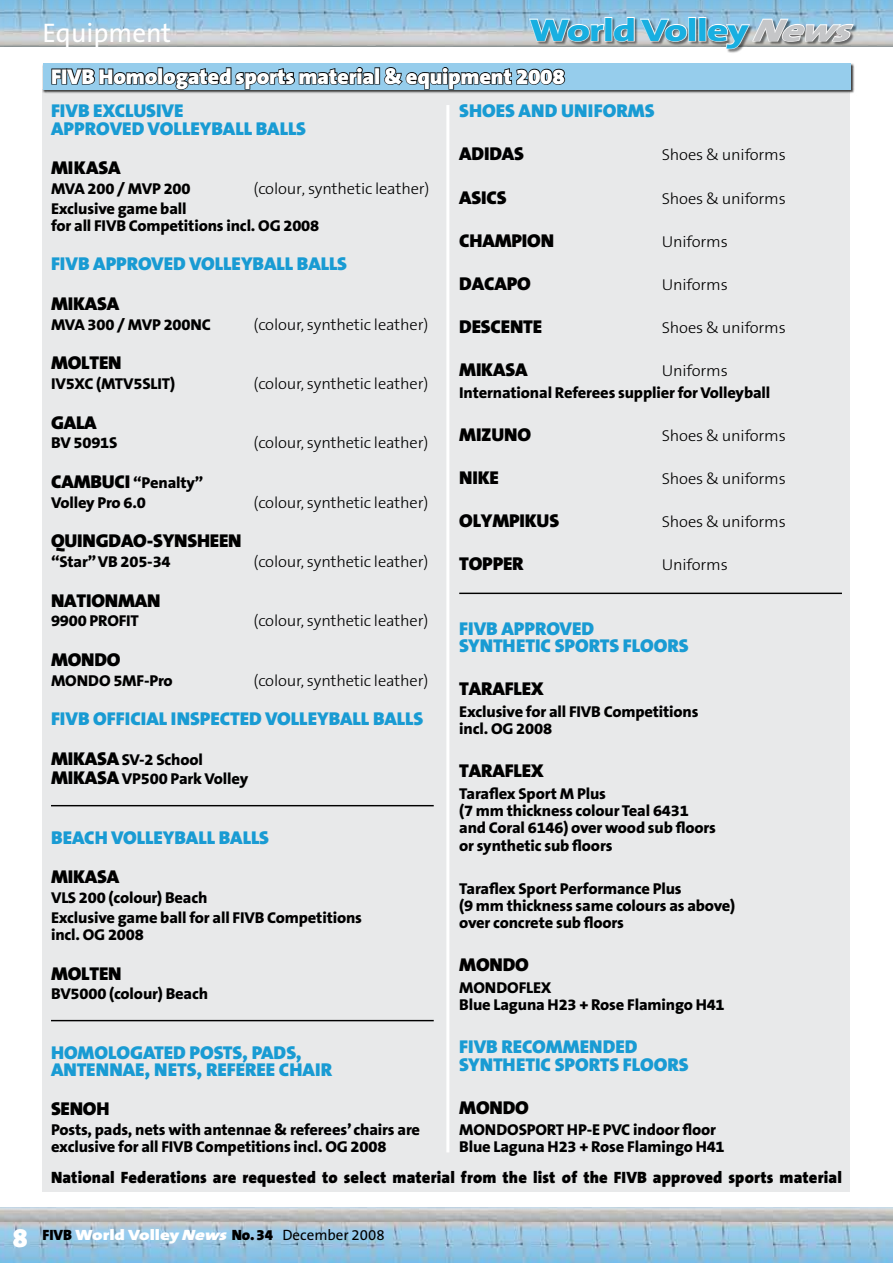
<style>
.page{position:relative;width:893px;height:1263px;background:#fff}
.page>*{position:absolute;margin:0;border:0;box-sizing:border-box;transform-origin:0 0}
.t1{font:800 31.5px "The Sans B8";letter-spacing:-.03em;color:#18afe1;scale:1.34 1}
.t2{font:27px "The Sans B5 Plain";color:#fff}
.t3{font:900 21.6px "The Sans B9";letter-spacing:-.01em;color:#fff;scale:1.04 1}
.t4{font:900 18.6px/17.2px "The Sans B9";color:#199bd3;scale:1.04 1}
.t5{font:900 18.6px "The Sans B9";letter-spacing:-.01em;color:#000;scale:1.04 1}
.t6{font:900 16.5px "The Sans B9";letter-spacing:.01em;color:#000}
.t7{font:800 15.75px/17.2px "The Sans B8";letter-spacing:-.01em;color:#000;scale:1.04 1}
.t8{font:300 15.75px "The Sans B3";letter-spacing:-.01em;color:#000;scale:1.04 1}
.t9{font:15px "The Sans B5 Plain";color:#000}
.s1{font-style:italic;color:#c5c6c8}
.s2{font-family:"The Sans B9";font-weight:900;font-size:18.6px}
.s3{font-family:"The Sans B9";font-weight:900;font-size:27px;color:#fff}
.s4{font-family:"The Sans B9";font-weight:900}
.s5{font-family:"The Sans B9";font-weight:900;color:#fff}
.s6{font-family:"The Sans B9";font-weight:900;font-style:italic;color:#fff}
</style>
<div class="page">
<img style="left:0;top:0;width:893px;height:47px">
<img style="left:0;top:1207px;width:893px;height:56px">
<div style="left:529px;top:17px;width:364px;height:60px;background:#000;opacity:.5"></div>
<div style="left:604px;top:17px;width:8px;height:24px;border:2px solid #fff"></div>
<svg style="left:613px;top:16px;width:75px;height:27px"></svg>
<div style="left:688px;top:17px;width:8px;height:24px;border:2px solid #fff"></div>
<div style="left:698px;top:17px;width:8px;height:24px;border:2px solid #fff"></div>
<svg style="left:707px;top:0;width:148px;height:50px"></svg>
<div style="left:43px;top:89px;width:807px;height:1103px;background:#e8e9ea"></div>
<div style="left:43px;top:63px;width:817px;height:36px;background:#000;opacity:.75"></div>
<div style="left:43px;top:63px;width:807px;height:26px;background:#96cdec"></div>
<svg style="left:51px;top:67px;width:324px;height:28px"></svg>
<div style="left:375px;top:67px;width:5px;height:18px;border:1px solid #000"></div>
<svg style="left:383px;top:2px;width:222px;height:88px"></svg>
<hr style="left:51px;top:805px;width:383px;height:1px;background:#000">
<hr style="left:51px;top:1020px;width:383px;height:1px;background:#000">
<hr style="left:459px;top:593px;width:383px;height:1px;background:#000">
<hr style="left:446px;top:105px;width:3px;height:1047px;background:#fff">
<h2 class="t2" style="left:42px;top:19px;width:130px">Equipment</h2>
<h1 class="t1" style="left:529px;top:13px;width:252px">World Volley<span class="s1">News</span></h1>
<h3 class="t3" style="left:51px;top:65px;width:496px">FIVB Homologated sports material &amp; equipment 2008</h3>
<p class="t4" style="left:51px;top:103px;width:247px">FIVB EXCLUSIVE<br>APPROVED VOLLEYBALL BALLS</p>
<p class="t5" style="left:51px;top:158px;width:69px">MIKASA</p>
<p class="t7" style="left:51px;top:180px;width:136px">MVA 200 / MVP 200</p>
<p class="t8" style="left:254px;top:180px;width:171px">(colour, synthetic leather)</p>
<p class="t7" style="left:51px;top:200px;width:259px">Exclusive game ball<br>for all FIVB Competitions incl. OG 2008</p>
<p class="t4" style="left:51px;top:256px;width:286px">FIVB APPROVED VOLLEYBALL BALLS</p>
<p class="t5" style="left:51px;top:294px;width:68px">MIKASA</p>
<p class="t7" style="left:51px;top:316px;width:155px">MVA 300 / MVP 200NC</p>
<p class="t8" style="left:254px;top:316px;width:170px">(colour, synthetic leather)</p>
<p class="t5" style="left:51px;top:353px;width:40px">MOLTEN</p>
<p class="t7" style="left:51px;top:375px;width:121px">IV5XC (MTV5SLIT)</p>
<p class="t8" style="left:254px;top:376px;width:170px">(colour, synthetic leather)</p>
<p class="t5" style="left:51px;top:412px;width:24px">GALA</p>
<p class="t7" style="left:51px;top:435px;width:65px">BV 5091S</p>
<p class="t8" style="left:254px;top:435px;width:170px">(colour, synthetic leather)</p>
<p class="t5" style="left:51px;top:472px;width:59px">CAMBUCI</p>
<p class="t4" style="left:459px;top:103px;width:109px">SHOES AN D UNIF</p>
<p class="t4" style="left:603px;top:103px;width:51px">ORMS</p>
<p class="t5" style="left:459px;top:144px;width:64px">ADIDAS</p>
<p class="t8" style="left:662px;top:147px;width:121px">Shoes &amp; uniforms</p>
<p class="t5" style="left:459px;top:187px;width:47px">ASICS</p>
<p class="t8" style="left:662px;top:190px;width:121px">Shoes &amp; uniforms</p>
<p class="t5" style="left:459px;top:230px;width:13px">CHA</p>
<p class="t5" style="left:495px;top:230px;width:57px">MPION</p>
<p class="t8" style="left:662px;top:233px;width:65px">Uniforms</p>
<p class="t5" style="left:459px;top:274px;width:70px">DACAPO</p>
<p class="t8" style="left:662px;top:276px;width:65px">Uniforms</p>
<p class="t5" style="left:459px;top:317px;width:41px">DESCENTE</p>
<p class="t8" style="left:662px;top:320px;width:121px">Shoes &amp; uniforms</p>
<p class="t5" style="left:459px;top:360px;width:68px">MIKASA</p>
<p class="t8" style="left:662px;top:363px;width:65px">Uniforms</p>
<p class="t7" style="left:459px;top:384px;width:301px">International Referees supplier for Volleyball</p>
<p class="t5" style="left:459px;top:425px;width:71px">MIZUNO</p>
<p class="t8" style="left:662px;top:427px;width:121px">Shoes &amp; uniforms</p>
<p class="t5" style="left:459px;top:468px;width:38px">NIKE</p>
<p class="t8" style="left:662px;top:471px;width:121px">Shoes &amp; uniforms</p>
<p class="t5" style="left:459px;top:511px;width:98px">OLYMPIKUS</p>
<p class="t8" style="left:662px;top:514px;width:121px">Shoes &amp; uniforms</p>
<p class="t5" style="left:459px;top:554px;width:53px">TOPPER</p>
<p class="t8" style="left:662px;top:557px;width:65px">Uniforms</p>
<p class="t7" style="left:51px;top:473px;width:148px;line-height:19.8px;text-indent:82px">“Penalty”<br>Volley Pro 6.0</p>
<p class="t8" style="left:254px;top:494px;width:170px">(colour, synthetic leather)</p>
<p class="t5" style="left:51px;top:531px;width:152px">QUINGDAO-SYNSHEEN</p>
<p class="t7" style="left:51px;top:553px;width:117px">“Star” VB 205-34</p>
<p class="t8" style="left:254px;top:554px;width:170px">(colour, synthetic leather)</p>
<p class="t5" style="left:51px;top:590px;width:11px">NATI</p>
<p class="t5" style="left:91px;top:590px;width:55px">ONMAN</p>
<p class="t7" style="left:51px;top:613px;width:86px">9900 PROFIT</p>
<p class="t8" style="left:254px;top:613px;width:170px">(colour, synthetic leather)</p>
<p class="t5" style="left:51px;top:649px;width:68px">MONDO</p>
<p class="t7" style="left:51px;top:672px;width:119px">MONDO 5MF-Pro</p>
<p class="t8" style="left:254px;top:672px;width:170px">(colour, synthetic leather)</p>
<p class="t4" style="left:51px;top:711px;width:63px">FIVB OFFICIAL</p>
<p class="t4" style="left:171px;top:711px;width:48px">INSPECTE</p>
<p class="t4" style="left:249px;top:711px;width:169px">D VOLLEYBALL BALLS</p>
<p class="t7" style="left:51px;top:750px;width:191px;line-height:19.8px"><span class="s2">MIKASA</span>SV-2 School<br><span class="s2">MIKASA</span>VP500 Park Volley</p>
<p class="t4" style="left:459px;top:621px;width:131px">FIVB APPROVED<br>SYNTHETIC</p>
<p class="t4" style="left:555px;top:638px;width:130px">SPORTS FLOORS</p>
<p class="t5" style="left:459px;top:679px;width:11px">TARAFLE</p>
<p class="t5" style="left:531px;top:679px;width:14px">X</p>
<p class="t7" style="left:459px;top:703px;width:232px">Exclusive for all FIVB Competitions incl. OG 2008</p>
<p class="t5" style="left:459px;top:761px;width:11px">TARAFLE</p>
<p class="t5" style="left:531px;top:761px;width:14px">X</p>
<p class="t7" style="left:459px;top:785px;width:248px">Taraflex Sport M Plus<br>(7 mm thickness colour Teal 6431 and Coral 6146) over wood sub floors or synthetic sub floors</p>
<p class="t7" style="left:459px;top:880px;width:267px">Taraflex Sport Performance Plus<br>(9 mm thickness same colours as above) over concrete sub floors</p>
<p class="t5" style="left:459px;top:955px;width:68px">MONDO</p>
<p class="t7" style="left:459px;top:979px;width:257px">MONDOFLEX<br>Blue Laguna H23 + Rose Flamingo H41</p>
<p class="t4" style="left:459px;top:1039px;width:173px">FIVB RECOMMEN DED<br>SYNTHETIC</p>
<p class="t4" style="left:51px;top:829px;width:23px">BEACH</p>
<p class="t4" style="left:111px;top:829px;width:153px">VOLLEYBALL BALLS</p>
<p class="t5" style="left:51px;top:867px;width:68px">MIKASA</p>
<p class="t7" style="left:51px;top:888px;width:301px;line-height:19.8px">VLS 200 (colour) Beach<br>Exclusive game ball for all FIVB Competitions</p>
<p class="t7" style="left:51px;top:926px;width:91px">incl. OG 2008</p>
<p class="t5" style="left:51px;top:963px;width:40px">MOLTEN</p>
<p class="t7" style="left:51px;top:986px;width:153px">BV5000 (colour) Beach</p>
<p class="t4" style="left:51px;top:1044px;width:243px">HOMOLOGATE D POSTS, PADS,<br>ANTENNAE</p>
<p class="t4" style="left:555px;top:1056px;width:130px">SPORTS FLOORS</p>
<p class="t4" style="left:145px;top:1061px;width:70px">, NETS, REFEREE</p>
<p class="t4" style="left:279px;top:1061px;width:12px">CHAIR</p>
<p class="t5" style="left:459px;top:1097px;width:68px">MONDO</p>
<p class="t7" style="left:459px;top:1122px;width:257px">MONDOSPORT HP-E PVC indoor floor<br>Blue Laguna H23 + Rose Flamingo H41</p>
<p class="t6" style="left:51px;top:1169px;width:792px">National Federations are requested to select material from the list of the FIVB approved sports material</p>
<p class="t5" style="left:51px;top:1099px;width:56px">SENOH</p>
<p class="t7" style="left:51px;top:1122px;width:356px">Posts, pads, nets with antennae &amp; referees’ chairs are exclusive for all FIVB Competitions incl. OG 2008</p>
<p class="t9" style="left:13px;top:1227px;width:373px"><span class="s3">8</span> <span class="s4">FIVB</span> <span class="s5">World Volley</span><span class="s6">News</span><span class="s4">No.34</span> December 2008</p>
</div>
